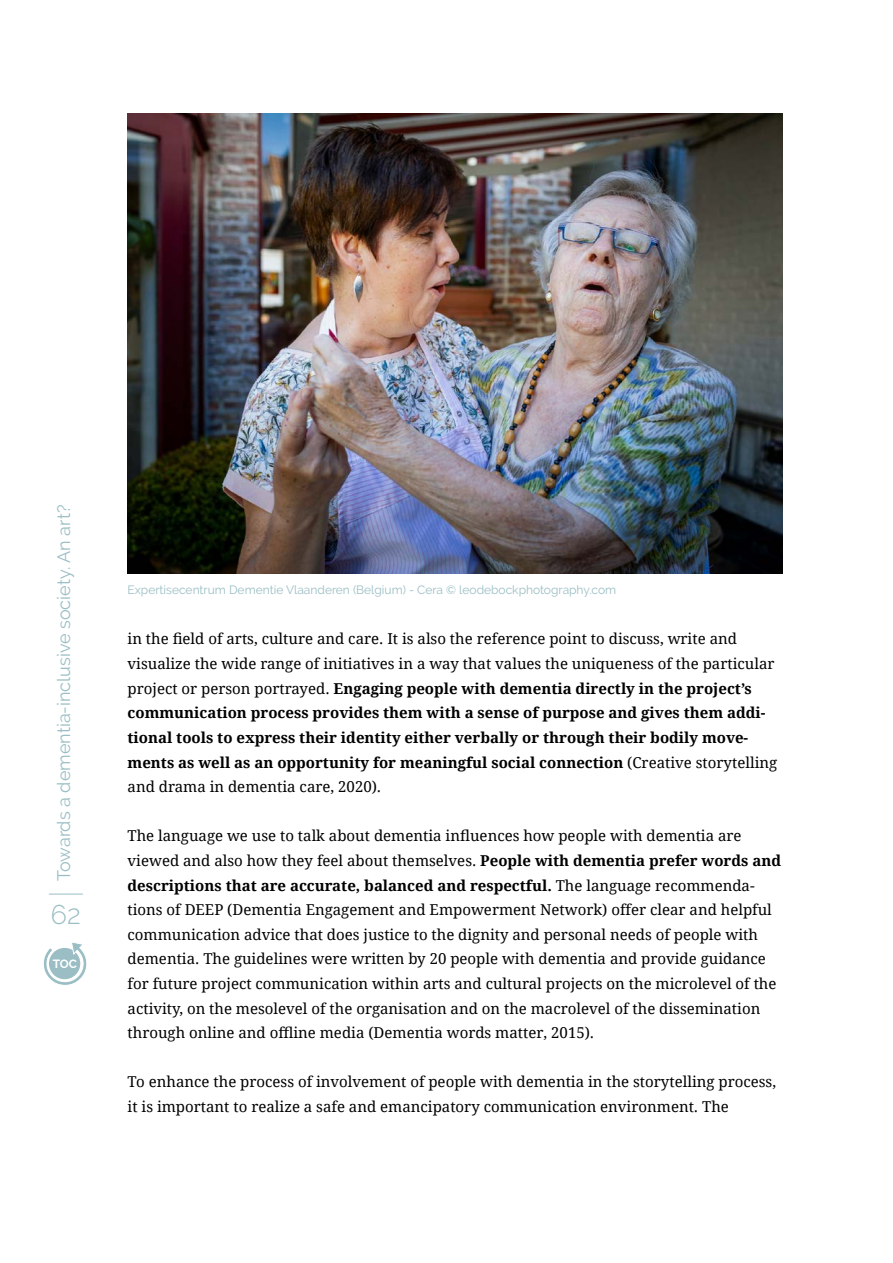
<style>
.page{position:relative;width:893px;height:1263px;background:#fff}
.page>*{position:absolute;margin:0;border:0;box-sizing:border-box;transform-origin:0 0}
.t1{font:300 27px "Raleway";color:#9abec4}
.t2{font:18px "Raleway";color:#9abec4}
.t3{font:15px/24.6px "Droid Serif";color:#000}
.t4{font:700 15px/24.6px "Droid Serif";color:#000}
.t5{font:12px "Raleway";color:#9abec4}
.t6{font:700 11.85px "Raleway";color:#fff}
.s1{font-weight:400}
.s2{font-weight:700}
</style>
<div class="page">
<svg style="left:43px;top:942px;width:44px;height:43px"></svg>
<hr style="left:49px;top:894px;width:34px;height:1px;background:#9abec4">
<img style="left:128px;top:114px;width:654px;height:459px">
<p class="t2" style="left:53px;top:881px;width:378px;rotate:-90deg">Towards a dementia-inclusive society. An art?</p>
<h1 class="t1" style="left:51px;top:898px;width:31px">62</h1>
<p class="t6" style="left:53px;top:957px;width:26px">TOC</p>
<p class="t5" style="left:128px;top:583px;width:490px">Expertisecentrum Dementie Vlaanderen (Belgium) - Cera © leodebockphotography.com</p>
<p class="t4" style="left:128px;top:626px;width:651px"><span class="s1">in the field of arts, culture and care. It is also the reference point to discuss, write and visualize the wide range of initiatives in a way that values the uniqueness of the particular project or person portrayed.</span> Engaging people with dementia directly in the project’s communication process provides them with a sense of purpose and gives them addi&shy;tional tools to express their identity either verbally or through their bodily move&shy;ments as well as an opportunity for meaningful social connection <span class="s1">(Creative storytelling and drama in dementia care, 2020).</span></p>
<p class="t3" style="left:128px;top:823px;width:655px">The language we use to talk about dementia influences how people with dementia are viewed and also how they feel about themselves. <span class="s2">People with dementia prefer words and descriptions that are accurate, balanced and respectful.</span> The language recommenda&shy;tions of DEEP (Dementia Engagement and Empowerment Network) offer clear and helpful communication advice that does justice to the dignity and personal needs of people with dementia. The guidelines were written by 20 people with dementia and provide guidance for future project communication within arts and cultural projects on the microlevel of the activity, on the mesolevel of the organisation and on the macrolevel of the dissemination through online and offline media (Dementia words matter, 2015).</p>
<p class="t3" style="left:128px;top:1069px;width:650px">To enhance the process of involvement of people with dementia in the storytelling process, it is important to realize a safe and emancipatory communication environment. The</p>
</div>
